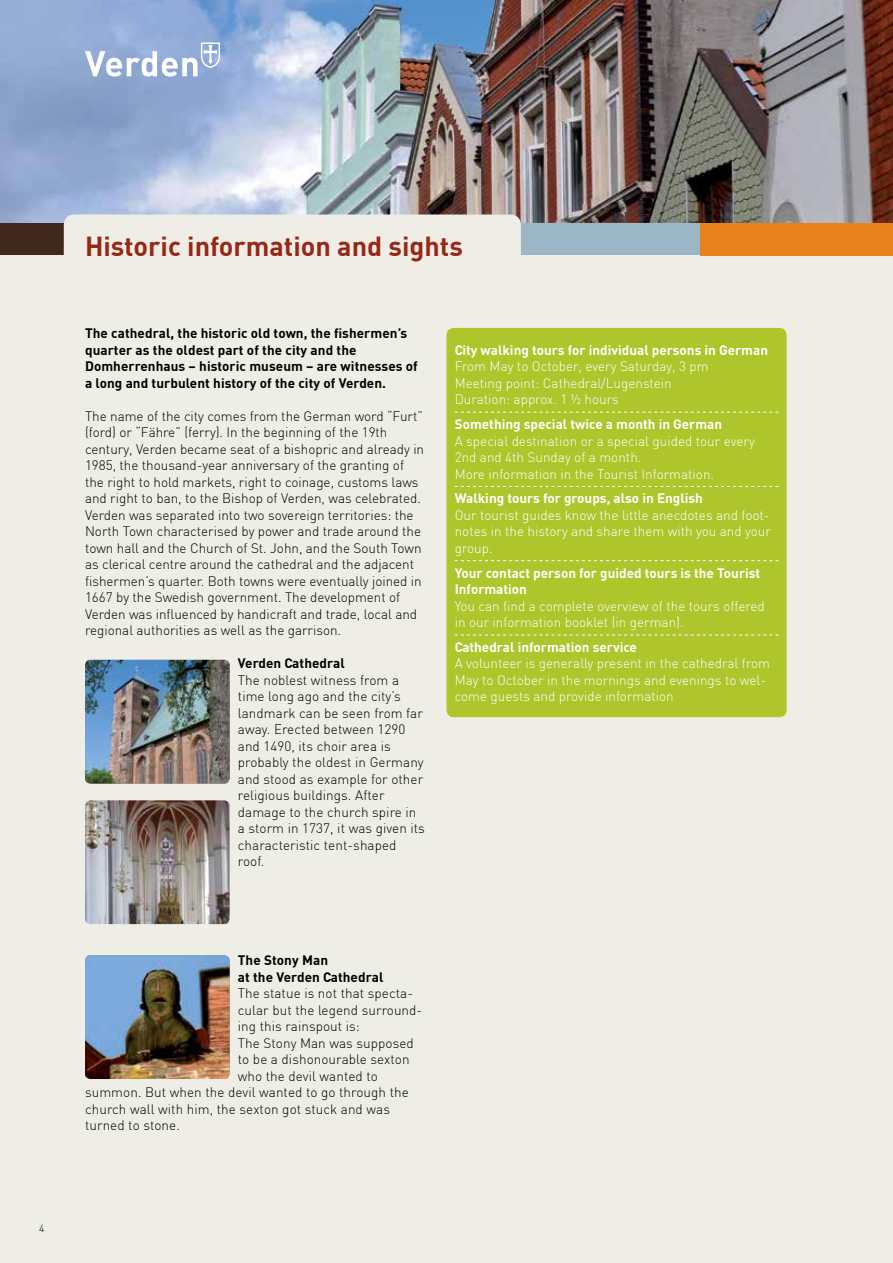
<style>
.page{position:relative;width:893px;height:1263px;background:#fff}
.page>*{position:absolute;margin:0;border:0;box-sizing:border-box;transform-origin:0 0}
.t1{font:700 27px "DIN";color:#992717}
.t2{font:300 13.5px/16.5px "DIN";color:#000}
.t3{font:300 13.5px/16.5px "DIN";color:#fff}
.t4{font:700 13.5px/16.5px "DIN";letter-spacing:.005em;color:#000}
.t5{font:700 13.5px/16.5px "DIN";color:#fff}
.t6{font:300 10.5px "DIN";color:#000}
</style>
<div class="page">
<img style="left:0;top:0;width:893px;height:223px">
<img style="left:745px;top:72px;width:83px;height:56px">
<div style="left:521px;top:223px;width:179px;height:33px;background:#9bb7c6"></div>
<div style="left:0;top:223px;width:98px;height:33px;background:#41281d"></div>
<div style="left:64px;top:215px;width:457px;height:85px;background:#eeeee7;border-radius:10px"></div>
<div style="left:0;top:256px;width:893px;height:1007px;background:#eeeee7"></div>
<div style="left:446px;top:328px;width:341px;height:389px;background:#aec52c;border-radius:7px"></div>
<div style="left:700px;top:223px;width:193px;height:33px;background:#e9811d"></div>
<svg style="left:85px;top:43px;width:135px;height:34px"></svg>
<svg style="left:455px;top:412px;width:323px;height:1px"></svg>
<svg style="left:455px;top:486px;width:323px;height:1px"></svg>
<svg style="left:455px;top:560px;width:323px;height:1px"></svg>
<svg style="left:455px;top:635px;width:323px;height:1px"></svg>
<img style="left:85px;top:660px;width:145px;height:123px">
<img style="left:85px;top:800px;width:145px;height:124px">
<img style="left:85px;top:955px;width:145px;height:124px">
<p class="t6" style="left:39px;top:1221px;width:7px">4</p>
<h1 class="t1" style="left:85px;top:228px;width:379px">Historic information and sights</h1>
<p class="t4" style="left:85px;top:325px;width:334px">The cathedral, the historic old town, the fishermen’s quarter as the oldest part of the city and the Domherrenhaus – historic museum – are witnesses of a long and turbulent history of the city of Verden.</p>
<p class="t2" style="left:85px;top:407px;width:341px">The name of the city comes from the German word “Furt” (ford) or “Fähre” (ferry). In the beginning of the 19th century, Verden became seat of a bishopric and already in 1985, the thousand-year anniversary of the granting of the right to hold markets, right to coinage, customs laws and right to ban, to the Bishop of Verden, was celebrated.<br>Verden was separated into two sovereign territories: the North Town characterised by power and trade around the town hall and the Church of St. John, and the South Town as clerical centre around the cathedral and the adjacent fishermen’s quarter. Both towns were eventually joined in 1667 by the Swedish government. The development of Verden was influenced by handicraft and trade, local and regional authorities as well as the garrison.</p>
<p class="t4" style="left:238px;top:654px;width:109px">Verden Cathedral</p>
<p class="t2" style="left:238px;top:671px;width:189px">The noblest witness from a time long ago and the city’s landmark can be seen from far away. Erected between 1290 and 1490, its choir area is probably the oldest in Germany and stood as example for other religious buildings. After damage to the church spire in a storm in 1737, it was given its characteristic tent-shaped roof.</p>
<p class="t5" style="left:455px;top:341px;width:315px">City walking tours for individual persons in German</p>
<p class="t3" style="left:455px;top:358px;width:255px">From May to October, every Saturday, 3 pm<br>Meeting point: Cathedral/Lugenstein<br>Duration: approx. 1 ½ hours</p>
<p class="t5" style="left:455px;top:415px;width:269px">Something special twice a month in German</p>
<p class="t3" style="left:455px;top:432px;width:302px">A special destination or a special guided tour every<br>2nd and 4th Sunday of a month.<br>More information in the Tourist Information.</p>
<p class="t5" style="left:455px;top:490px;width:250px">Walking tours for groups, also in English</p>
<p class="t3" style="left:455px;top:506px;width:318px;text-align:justify">Our tourist guides know the little anecdotes and foot&shy;notes in the history and share them with you and your group.</p>
<p class="t5" style="left:455px;top:564px;width:307px">Your contact person for guided tours is the Tourist<br>Information</p>
<p class="t3" style="left:455px;top:597px;width:312px">You can find a complete overview of the tours offered in our information booklet (in german).</p>
<p class="t5" style="left:455px;top:638px;width:184px">Cathedral information service</p>
<p class="t3" style="left:455px;top:655px;width:317px">A volunteer is generally present in the cathedral from<br>May to October in the mornings and evenings to wel&shy;come guests and provide information</p>
<p class="t4" style="left:238px;top:951px;width:147px">The Stony Man<br>at the Verden Cathedral</p>
<p class="t2" style="left:238px;top:985px;width:177px">The statue is not that specta-</p>
<p class="t2" style="left:238px;top:1001px;width:186px">cular but the legend surround-</p>
<p class="t2" style="left:238px;top:1018px;width:124px">ing this rainspout is:</p>
<p class="t2" style="left:238px;top:1034px;width:177px">The Stony Man was supposed</p>
<p class="t2" style="left:238px;top:1051px;width:173px">to be a dishonourable sexton</p>
<p class="t2" style="left:238px;top:1067px;width:142px">who the devil wanted to</p>
<p class="t2" style="left:85px;top:1084px;width:325px">summon. But when the devil wanted to go through the</p>
<p class="t2" style="left:85px;top:1100px;width:306px">church wall with him, the sexton got stuck and was</p>
<p class="t2" style="left:85px;top:1117px;width:96px">turned to stone.</p>
</div>
